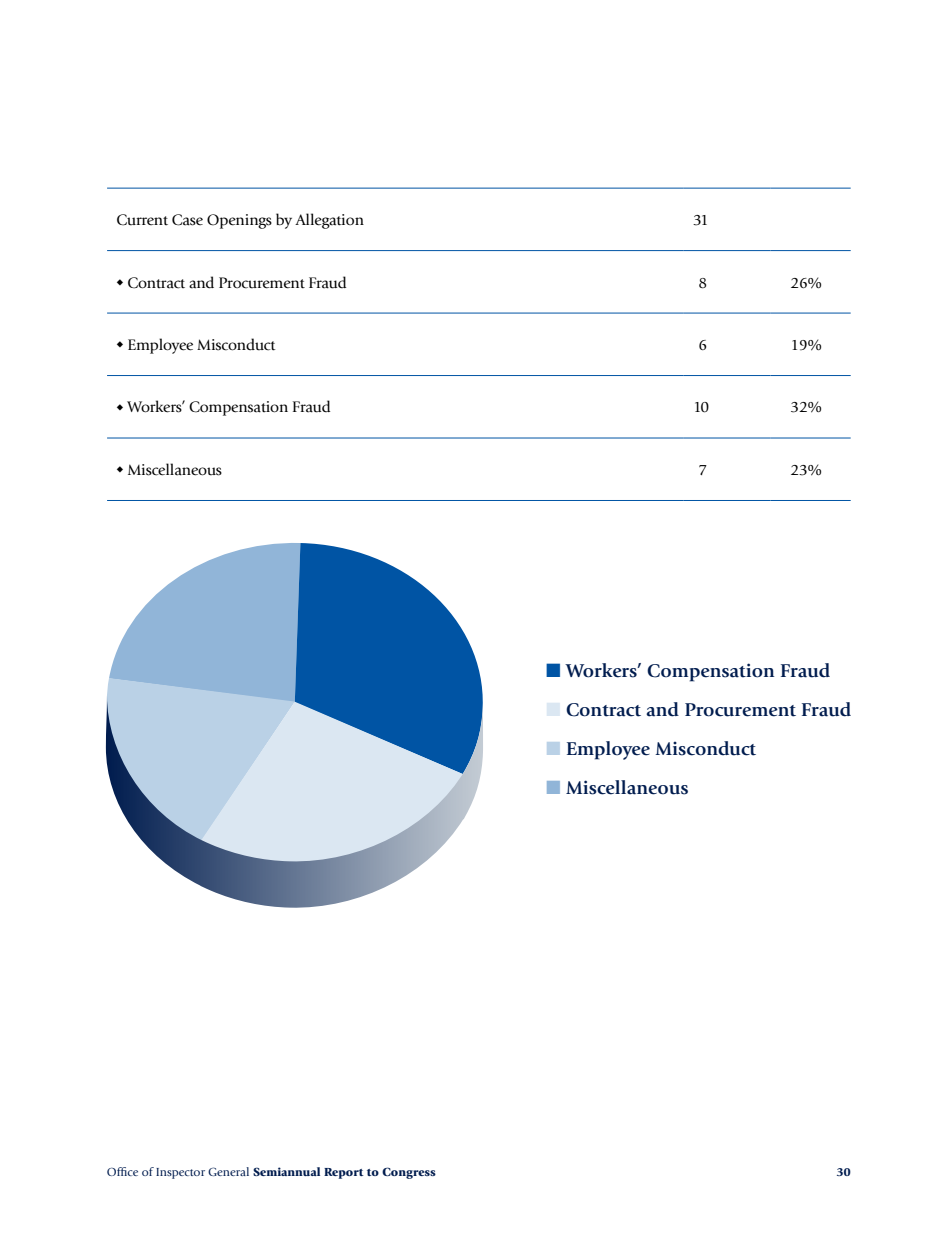
<style>
.page{position:relative;width:945px;height:1260px;background:#fff}
.page>*{position:absolute;margin:0;border:0;box-sizing:border-box;transform-origin:0 0}
.t1{font:700 19.25px "Giovanni Std";color:#001c4e}
.t2{font:15.75px "Giovanni Std";letter-spacing:-.01em;color:#000}
.t3{font:900 12.25px "Giovanni Std";color:#001c4e}
.s1{font-family:"Minion Pro Cn Capt";font-size:14px}
.s2{color:#0054a4}
.s3{color:#dbe7f2}
.s4{color:#bad1e6}
.s5{color:#91b5d8}
.s6{font-weight:400}
</style>
<div class="page">
<hr style="left:107px;top:188px;width:577px;height:1px;background:#0054a4">
<hr style="left:684px;top:188px;width:86px;height:1px;background:#0054a4">
<hr style="left:770px;top:188px;width:81px;height:1px;background:#0054a4">
<hr style="left:107px;top:250px;width:577px;height:1px;background:#0054a4">
<hr style="left:684px;top:250px;width:86px;height:1px;background:#0054a4">
<hr style="left:770px;top:250px;width:81px;height:1px;background:#0054a4">
<hr style="left:107px;top:313px;width:577px;height:1px;background:#0054a4">
<hr style="left:684px;top:313px;width:86px;height:1px;background:#0054a4">
<hr style="left:770px;top:313px;width:81px;height:1px;background:#0054a4">
<hr style="left:107px;top:375px;width:577px;height:1px;background:#0054a4">
<hr style="left:684px;top:375px;width:86px;height:1px;background:#0054a4">
<hr style="left:770px;top:375px;width:81px;height:1px;background:#0054a4">
<hr style="left:107px;top:438px;width:577px;height:1px;background:#0054a4">
<hr style="left:684px;top:438px;width:86px;height:1px;background:#0054a4">
<hr style="left:770px;top:438px;width:81px;height:1px;background:#0054a4">
<hr style="left:107px;top:500px;width:577px;height:1px;background:#0054a4">
<hr style="left:684px;top:500px;width:86px;height:1px;background:#0054a4">
<hr style="left:770px;top:500px;width:81px;height:1px;background:#0054a4">
<svg style="left:105px;top:543px;width:378px;height:209px"></svg>
<svg style="left:106px;top:696px;width:377px;height:212px"></svg>
<p class="t2" style="left:117px;top:211px;width:249px">Current Case Openings by Allegation</p>
<p class="t2" style="left:693px;top:211px;width:17px">31</p>
<p class="t2" style="left:117px;top:274px;width:232px"><span class="s1">◆</span> Contract and Procurement Fraud</p>
<p class="t2" style="left:698px;top:274px;width:10px">8</p>
<p class="t2" style="left:791px;top:274px;width:33px">26%</p>
<p class="t2" style="left:117px;top:336px;width:160px"><span class="s1">◆</span> Employee Misconduct</p>
<p class="t2" style="left:698px;top:336px;width:10px">6</p>
<p class="t2" style="left:791px;top:336px;width:33px">19%</p>
<p class="t2" style="left:117px;top:398px;width:216px"><span class="s1">◆</span> Workers’ Compensation Fraud</p>
<p class="t2" style="left:693px;top:398px;width:17px">10</p>
<p class="t2" style="left:791px;top:398px;width:33px">32%</p>
<p class="t2" style="left:117px;top:461px;width:107px"><span class="s1">◆</span> Miscellaneous</p>
<p class="t2" style="left:698px;top:461px;width:10px">7</p>
<p class="t2" style="left:791px;top:461px;width:33px">23%</p>
<p class="t1" style="left:546px;top:660px;width:286px"><span class="s2">■</span> Workers’ Compensation Fraud</p>
<p class="t1" style="left:546px;top:699px;width:307px"><span class="s3">■</span> Contract and Procurement Fraud</p>
<p class="t1" style="left:546px;top:738px;width:212px"><span class="s4">■</span> Employee Misconduct</p>
<p class="t1" style="left:546px;top:777px;width:144px"><span class="s5">■</span> Miscellaneous</p>
<p class="t3" style="left:107px;top:1164px;width:331px"><span class="s6">Office of Inspector General</span> Semiannual Report to Congress</p>
<p class="t3" style="left:837px;top:1164px;width:15px">30</p>
</div>
